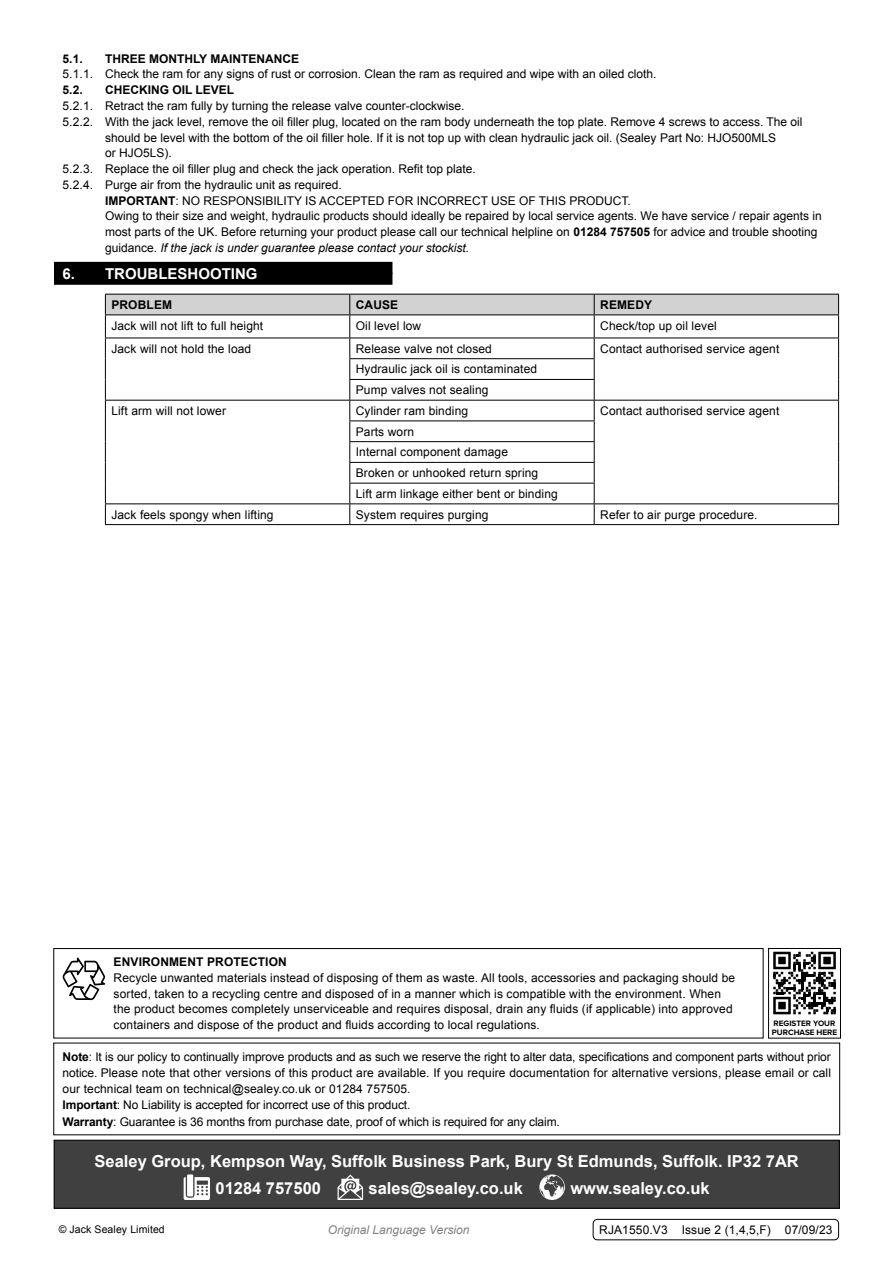
<style>
.page{position:relative;width:893px;height:1263px;background:#fff}
.page>*{position:absolute;margin:0;border:0;box-sizing:border-box;transform-origin:0 0}
.Footer_Contact_Information{font:700 16.5px "Arial";color:#fff}
.t1{font:700 15px "Arial";color:#fff}
.Body{font:12px/15.8px "Arial";letter-spacing:.01em;color:#000}
.Important_Notification_Body{font:12px/16.2px "Arial";letter-spacing:-.01em;color:#000;text-align:justify}
.Body__Tabbed{font:12px/15.8px "Arial";color:#000}
.Body-2{font:700 12px "Arial";letter-spacing:.01em;color:#000}
.Body__Footer{font:12px "Arial";letter-spacing:.01em;color:#000}
.t2{font:italic 12px "Arial";color:#818181}
.Body__Justified__7pt{font:10.5px "Arial";letter-spacing:.01em;color:#000}
.t3{font:700 8.1px/9.4px "Proxima Nova";color:#000}
.s1{font-weight:700}
.s2{font-style:italic}
</style>
<div class="page">
<div style="left:54px;top:1140px;width:785px;height:68px;background:#404040"></div>
<svg style="left:184px;top:1177px;width:26px;height:23px"></svg>
<div style="left:187px;top:1174px;width:6px;height:22px;background:#fff"></div>
<svg style="left:338px;top:1174px;width:25px;height:26px"></svg>
<svg style="left:539px;top:1174px;width:26px;height:26px"></svg>
<div style="left:54px;top:1140px;width:786px;height:68px;border:1px solid #000"></div>
<div style="left:54px;top:273px;width:338px;height:12px;background:#000"></div>
<div style="left:54px;top:262px;width:338px;height:12px;background:#000"></div>
<svg style="left:105px;top:294px;width:734px;height:230px"></svg>
<hr style="left:105px;top:524px;width:245px;height:1px;background:#000">
<hr style="left:350px;top:524px;width:244px;height:1px;background:#000">
<hr style="left:594px;top:524px;width:245px;height:1px;background:#000">
<div style="left:53px;top:948px;width:710px;height:90px;border:1px solid #000"></div>
<svg style="left:63px;top:957px;width:42px;height:43px"></svg>
<svg style="left:773px;top:951px;width:63px;height:64px"></svg>
<div style="left:768px;top:948px;width:73px;height:90px;border:1px solid #000"></div>
<div style="left:593px;top:1219px;width:246px;height:21px;border:1px solid #000;border-radius:4px"></div>
<p class="Body-2" style="left:63px;top:51px;width:22px">5.1.</p>
<p class="Body-2" style="left:105px;top:51px;width:196px">THREE MONTHLY MAINTENANCE</p>
<p class="Body" style="left:63px;top:67px;width:596px">5.1.1. Check the ram for any signs of rust or corrosion. Clean the ram as required and wipe with an oiled cloth.</p>
<p class="Body-2" style="left:63px;top:82px;width:22px">5.2.</p>
<p class="Body-2" style="left:105px;top:82px;width:131px">CHECKING OIL LEVEL</p>
<p class="Body" style="left:63px;top:98px;width:403px">5.2.1. Retract the ram fully by turning the release valve counter-clockwise.</p>
<p class="Body" style="left:105px;top:114px;width:699px;text-indent:-43px">5.2.2. With the jack level, remove the oil filler plug, located on the ram body underneath the top plate. Remove 4 screws to access. The oil should be level with the bottom of the oil filler hole. If it is not top up with clean hydraulic jack oil. (Sealey Part No: HJO500MLS<br>or HJO5LS).</p>
<p class="Body" style="left:63px;top:161px;width:415px">5.2.3. Replace the oil filler plug and check the jack operation. Refit top plate.</p>
<p class="Body" style="left:63px;top:177px;width:281px">5.2.4. Purge air from the hydraulic unit as required.</p>
<p class="Body__Tabbed" style="left:105px;top:193px;width:527px"><span class="s1">IMPORTANT</span>: NO RESPONSIBILITY IS ACCEPTED FOR INCORRECT USE OF THIS PRODUCT.</p>
<p class="Body__Tabbed" style="left:105px;top:208px;width:718px">Owing to their size and weight, hydraulic products should ideally be repaired by local service agents. We have service / repair agents in most parts of the UK. Before returning your product please call our technical helpline on <span class="s1">01284 757505</span> for advice and trouble shooting guidance. <span class="s2">If the jack is under guarantee please contact your stockist.</span></p>
<p class="t1" style="left:63px;top:263px;width:197px">6. TROUBLESHOOTING</p>
<p class="Body-2" style="left:111px;top:297px;width:62px">PROBLEM</p>
<p class="Body-2" style="left:356px;top:297px;width:44px">CAUSE</p>
<p class="Body-2" style="left:600px;top:297px;width:53px">REMEDY</p>
<p class="Body" style="left:111px;top:318px;width:153px">Jack will not lift to full height</p>
<p class="Body" style="left:356px;top:318px;width:67px">Oil level low</p>
<p class="Body" style="left:600px;top:318px;width:118px">Check/top up oil level</p>
<p class="Body" style="left:111px;top:341px;width:141px">Jack will not hold the load</p>
<p class="Body" style="left:356px;top:341px;width:138px">Release valve not closed</p>
<p class="Body" style="left:600px;top:341px;width:181px">Contact authorised service agent</p>
<p class="Body" style="left:356px;top:361px;width:183px">Hydraulic jack oil is contaminated</p>
<p class="Body" style="left:356px;top:382px;width:134px">Pump valves not sealing</p>
<p class="Body" style="left:111px;top:403px;width:116px">Lift arm will not lower</p>
<p class="Body" style="left:356px;top:403px;width:114px">Cylinder ram binding</p>
<p class="Body" style="left:600px;top:403px;width:181px">Contact authorised service agent</p>
<p class="Body" style="left:356px;top:424px;width:60px">Parts worn</p>
<p class="Body" style="left:356px;top:444px;width:154px">Internal component damage</p>
<p class="Body" style="left:356px;top:465px;width:184px">Broken or unhooked return spring</p>
<p class="Body" style="left:356px;top:486px;width:203px">Lift arm linkage either bent or binding</p>
<p class="Body" style="left:111px;top:507px;width:164px">Jack feels spongy when lifting</p>
<p class="Body" style="left:356px;top:507px;width:134px">System requires purging</p>
<p class="Body" style="left:600px;top:507px;width:159px">Refer to air purge procedure.</p>
<p class="Body-2" style="left:114px;top:954px;width:175px">ENVIRONMENT PROTECTION</p>
<p class="Body" style="left:114px;top:970px;width:623px">Recycle unwanted materials instead of disposing of them as waste. All tools, accessories and packaging should be sorted, taken to a recycling centre and disposed of in a manner which is compatible with the environment. When the product becomes completely unserviceable and requires disposal, drain any fluids (if applicable) into approved containers and dispose of the product and fluids according to local regulations.</p>
<p class="t3" style="left:772px;top:1018px;width:67px">REGISTER YOUR<br>PURCHASE HERE</p>
<p class="Important_Notification_Body" style="left:63px;top:1048px;width:770px"><span class="s1">Note</span>: It is our policy to continually improve products and as such we reserve the right to alter data, specifications and component parts without prior notice. Please note that other versions of this product are available. If you require documentation for alternative versions, please email or call our technical team on technical@sealey.co.uk or 01284 757505.</p>
<p class="Important_Notification_Body" style="left:63px;top:1097px;width:349px"><span class="s1">Important</span>: No Liability is accepted for incorrect use of this product.</p>
<p class="Important_Notification_Body" style="left:63px;top:1114px;width:499px"><span class="s1">Warranty</span>: Guarantee is 36 months from purchase date, proof of which is required for any claim.</p>
<p class="Footer_Contact_Information" style="left:95px;top:1150px;width:706px">Sealey Group, Kempson Way, Suffolk Business Park, Bury St Edmunds, Suffolk. IP32 7AR</p>
<p class="Footer_Contact_Information" style="left:215px;top:1177px;width:107px">01284 757500</p>
<p class="Footer_Contact_Information" style="left:369px;top:1177px;width:156px">sales@sealey.co.uk</p>
<p class="Footer_Contact_Information" style="left:570px;top:1177px;width:141px">www.sealey.co.uk</p>
<p class="Body__Justified__7pt" style="left:59px;top:1223px;width:108px">© Jack Sealey Limited</p>
<p class="t2" style="left:328px;top:1222px;width:143px">Original Language Version</p>
<p class="Body__Footer" style="left:599px;top:1222px;width:235px">RJA1550.V3 Issue 2 (1,4,5,F) 07/09/23</p>
</div>
